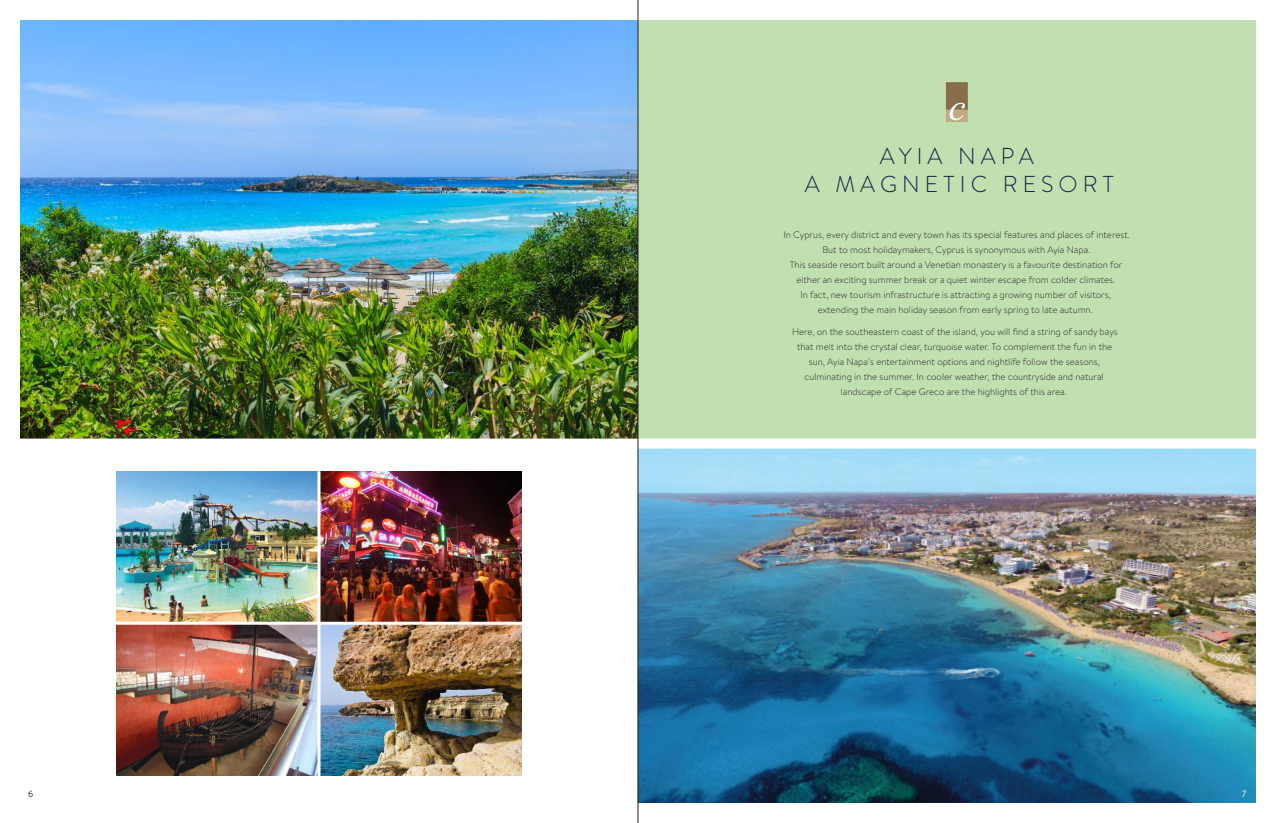
<style>
.page{position:relative;width:1276px;height:823px;background:#fff}
.page>*{position:absolute;margin:0;border:0;box-sizing:border-box;transform-origin:0 0}
.t1{font:300 23px/28.5px "Brandon Text";letter-spacing:.22em;color:#182145;text-align:center}
.t2{font:300 9.5px/15px "Brandon Text";color:#241f1f;text-align:center}
.t3{font:9px "Brandon Text";color:#182145}
.t4{font:9px "Brandon Text";color:#fff}
</style>
<div class="page">
<img style="left:20px;top:0;width:1236px;height:822px">
<div style="left:0;top:438px;width:1271px;height:10px;background:#fff"></div>
<hr style="left:317px;top:471px;width:3px;height:312px;background:#fff">
<hr style="left:114px;top:621px;width:417px;height:3px;background:#fff">
<hr style="left:637px;top:0;width:1px;height:822px;background:#241f1f">
<h1 class="t1" style="left:805px;top:140px;width:311px">AYIA NAPA<br>A MAGNETIC RESORT</h1>
<p class="t2" style="left:783px;top:227px;width:348px">In Cyprus, every district and every town has its special features and places of interest.<br>But to most holidaymakers, Cyprus is synonymous with Ayia Napa.<br>This seaside resort built around a Venetian monastery is a favourite destination for either an exciting summer break or a quiet winter escape from colder climates.<br>In fact, new tourism infrastructure is attracting a growing number of visitors, extending the main holiday season from early spring to late autumn.</p>
<p class="t2" style="left:792px;top:324px;width:327px">Here, on the southeastern coast of the island, you will find a string of sandy bays that melt into the crystal clear, turquoise water. To complement the fun in the sun, Ayia Napa’s entertainment options and nightlife follow the seasons, culminating in the summer. In cooler weather, the countryside and natural landscape of Cape Greco are the highlights of this area.</p>
<p class="t3" style="left:28px;top:787px;width:7px">6</p>
<p class="t4" style="left:1241px;top:787px;width:6px">7</p>
</div>
